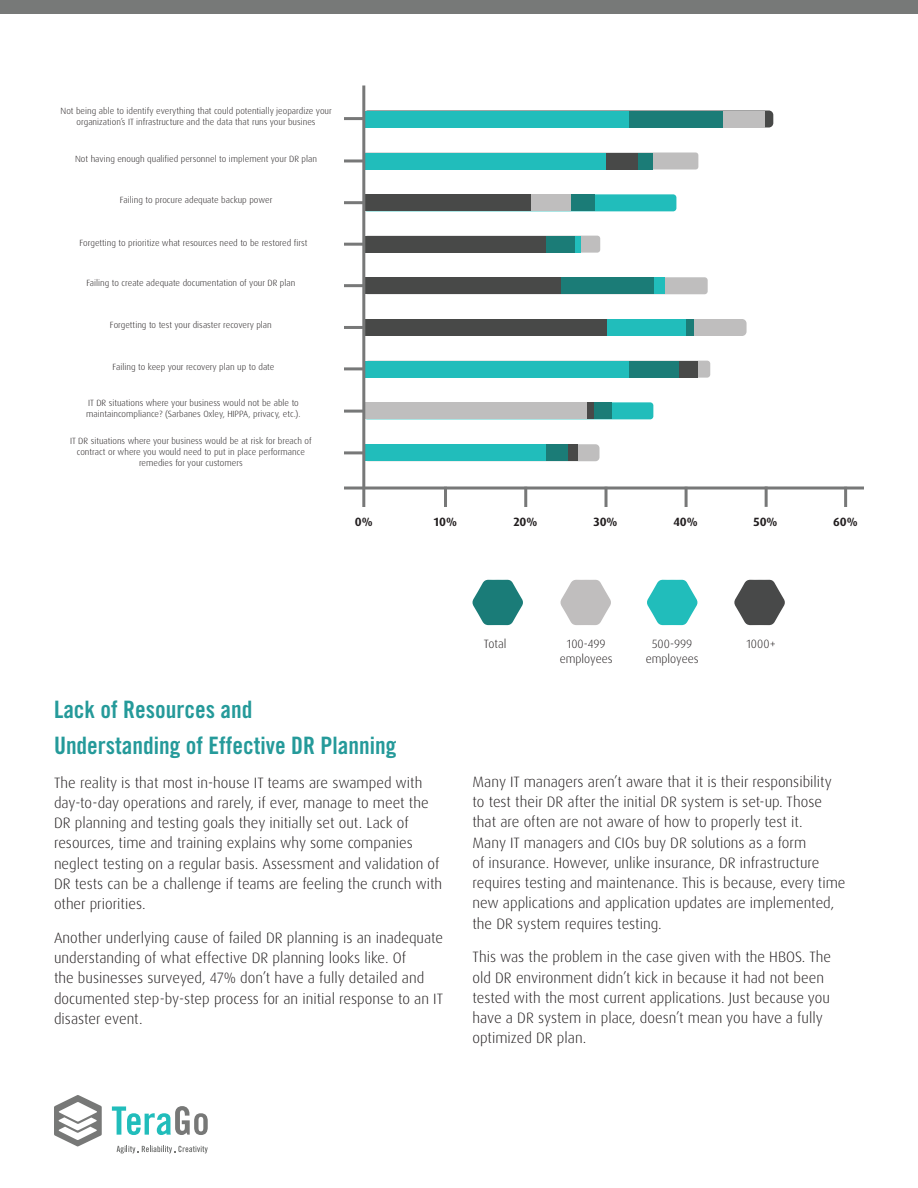
<style>
.page{position:relative;width:918px;height:1188px;background:#fff}
.page>*{position:absolute;margin:0;border:0;box-sizing:border-box;transform-origin:0 0}
.Body{font:24px/36px "Trade Gothic Bold Cond Twenty";color:#259a9a}
.Body-2{font:300 15px/20.2px "Dax Pro";color:#231f20}
.t1{font:300 12px/14.4px "Dax Pro";color:#231f20;text-align:center}
.t2{font:700 12px "Dax Pro";letter-spacing:-.005em;color:#231f20}
.t3{font:300 9px/10.8px "Dax Pro";color:#231f20;text-align:center}
</style>
<div class="page">
<svg style="left:112px;top:1106px;width:96px;height:29px"></svg>
<svg style="left:54px;top:1095px;width:48px;height:52px"></svg>
<svg style="left:117px;top:1146px;width:91px;height:7px"></svg>
<div style="left:363px;top:153px;width:335px;height:17px;background:#bfbebe;border-radius:3px"></div>
<div style="left:363px;top:153px;width:290px;height:17px;background:#1b7c77"></div>
<div style="left:363px;top:153px;width:275px;height:17px;background:#484948"></div>
<div style="left:363px;top:153px;width:243px;height:17px;background:#21bdbb"></div>
<div style="left:363px;top:111px;width:402px;height:17px;background:#bfbebe"></div>
<div style="left:363px;top:111px;width:359px;height:17px;background:#1b7c77"></div>
<div style="left:363px;top:111px;width:266px;height:17px;background:#21bdbb"></div>
<div style="left:364px;top:194px;width:312px;height:17px;background:#21bdbb;border-radius:3px"></div>
<div style="left:364px;top:194px;width:231px;height:17px;background:#1b7c77"></div>
<div style="left:364px;top:194px;width:206px;height:17px;background:#bfbebe"></div>
<div style="left:364px;top:194px;width:167px;height:17px;background:#484948"></div>
<div style="left:364px;top:236px;width:236px;height:17px;background:#bfbebe;border-radius:3px"></div>
<div style="left:364px;top:236px;width:217px;height:17px;background:#21bdbb"></div>
<div style="left:364px;top:236px;width:211px;height:17px;background:#1b7c77"></div>
<div style="left:364px;top:236px;width:182px;height:17px;background:#484948"></div>
<div style="left:365px;top:277px;width:343px;height:17px;background:#bfbebe;border-radius:3px"></div>
<div style="left:365px;top:277px;width:300px;height:17px;background:#21bdbb"></div>
<div style="left:365px;top:277px;width:288px;height:17px;background:#1b7c77"></div>
<div style="left:365px;top:277px;width:196px;height:17px;background:#484948"></div>
<div style="left:365px;top:319px;width:382px;height:17px;background:#bfbebe;border-radius:4px"></div>
<div style="left:365px;top:319px;width:328px;height:17px;background:#1b7c77"></div>
<div style="left:365px;top:319px;width:321px;height:17px;background:#21bdbb"></div>
<div style="left:365px;top:319px;width:242px;height:17px;background:#484948"></div>
<div style="left:365px;top:361px;width:345px;height:17px;background:#bfbebe;border-radius:3px"></div>
<div style="left:365px;top:361px;width:333px;height:17px;background:#484948"></div>
<div style="left:365px;top:361px;width:313px;height:17px;background:#1b7c77"></div>
<div style="left:365px;top:361px;width:264px;height:17px;background:#21bdbb"></div>
<div style="left:364px;top:402px;width:289px;height:17px;background:#21bdbb;border-radius:3px"></div>
<div style="left:364px;top:402px;width:247px;height:17px;background:#1b7c77"></div>
<div style="left:364px;top:402px;width:229px;height:17px;background:#484948"></div>
<div style="left:364px;top:402px;width:223px;height:17px;background:#bfbebe"></div>
<div style="left:364px;top:444px;width:236px;height:17px;background:#bfbebe;border-radius:4px"></div>
<div style="left:364px;top:444px;width:214px;height:17px;background:#484948"></div>
<div style="left:364px;top:444px;width:204px;height:17px;background:#1b7c77"></div>
<div style="left:364px;top:444px;width:182px;height:17px;background:#21bdbb"></div>
<hr style="left:344px;top:487px;width:520px;height:3px;background:#777878">
<hr style="left:362px;top:86px;width:3px;height:421px;background:#777878">
<hr style="left:444px;top:487px;width:3px;height:20px;background:#777878">
<hr style="left:344px;top:451px;width:20px;height:3px;background:#777878">
<hr style="left:344px;top:410px;width:20px;height:3px;background:#777878">
<hr style="left:344px;top:367px;width:20px;height:3px;background:#777878">
<hr style="left:344px;top:326px;width:20px;height:3px;background:#777878">
<hr style="left:344px;top:284px;width:20px;height:3px;background:#777878">
<hr style="left:344px;top:243px;width:20px;height:3px;background:#777878">
<hr style="left:344px;top:201px;width:20px;height:3px;background:#777878">
<hr style="left:344px;top:159px;width:20px;height:3px;background:#777878">
<hr style="left:344px;top:117px;width:20px;height:3px;background:#777878">
<hr style="left:524px;top:487px;width:3px;height:20px;background:#777878">
<hr style="left:605px;top:487px;width:3px;height:20px;background:#777878">
<hr style="left:685px;top:487px;width:3px;height:20px;background:#777878">
<hr style="left:765px;top:487px;width:3px;height:20px;background:#777878">
<hr style="left:844px;top:487px;width:3px;height:20px;background:#777878">
<svg style="left:472px;top:580px;width:51px;height:45px"></svg>
<svg style="left:560px;top:580px;width:51px;height:45px"></svg>
<svg style="left:734px;top:580px;width:51px;height:45px"></svg>
<svg style="left:647px;top:580px;width:51px;height:45px"></svg>
<div style="left:0;top:0;width:918px;height:14px;background:#777978"></div>
<p class="t3" style="left:61px;top:106px;width:273px">Not being able to identify everything that could potentially jeopardize your organization’s IT infrastructure and the data that runs your busines</p>
<p class="t3" style="left:75px;top:154px;width:243px">Not having enough qualified personnel to implement your DR plan</p>
<p class="t3" style="left:120px;top:195px;width:154px">Failing to procure adequate backup power</p>
<p class="t3" style="left:80px;top:238px;width:229px">Forgetting to prioritize what resources need to be restored first</p>
<p class="t3" style="left:86px;top:278px;width:211px">Failing to create adequate documentation of your DR plan</p>
<p class="t3" style="left:110px;top:319px;width:163px">Forgetting to test your disaster recovery plan</p>
<p class="t3" style="left:113px;top:362px;width:163px">Failing to keep your recovery plan up to date</p>
<p class="t3" style="left:86px;top:397px;width:216px;text-align:left">IT DR situations where your business would not be able to maintaincompliance? (Sarbanes Oxley, HIPPA, privacy, etc.).</p>
<p class="t3" style="left:70px;top:436px;width:243px">IT DR situations where your business would be at risk for breach of contract or where you would need to put in place performance remedies for your customers</p>
<p class="t2" style="left:355px;top:514px;width:19px">0%</p>
<p class="t2" style="left:434px;top:514px;width:25px">10%</p>
<p class="t2" style="left:514px;top:514px;width:25px">20%</p>
<p class="t2" style="left:594px;top:514px;width:26px">30%</p>
<p class="t2" style="left:673px;top:514px;width:26px">40%</p>
<p class="t2" style="left:754px;top:514px;width:26px">50%</p>
<p class="t2" style="left:833px;top:514px;width:26px">60%</p>
<p class="t1" style="left:484px;top:637px;width:24px">Total</p>
<p class="t1" style="left:560px;top:637px;width:55px">100-499 employees</p>
<p class="t1" style="left:646px;top:637px;width:55px">500-999 employees</p>
<p class="t1" style="left:746px;top:637px;width:31px">1000+</p>
<p class="Body" style="left:54px;top:691px;width:344px">Lack of Resources and<br>Understanding of Effective DR Planning</p>
<p class="Body-2" style="left:54px;top:772px;width:390px">The reality is that most in-house IT teams are swamped with day-to-day operations and rarely, if ever, manage to meet the DR planning and testing goals they initially set out. Lack of resources, time and training explains why some companies neglect testing on a regular basis. Assessment and validation of DR tests can be a challenge if teams are feeling the crunch with other priorities.</p>
<p class="Body-2" style="left:54px;top:928px;width:391px">Another underlying cause of failed DR planning is an inadequate understanding of what effective DR planning looks like. Of<br>the businesses surveyed, 47% don’t have a fully detailed and documented step-by-step process for an initial response to an IT disaster event.</p>
<p class="Body-2" style="left:472px;top:772px;width:375px">Many IT managers aren’t aware that it is their responsibility to test their DR after the initial DR system is set-up. Those that are often are not aware of how to properly test it.<br>Many IT managers and CIOs buy DR solutions as a form<br>of insurance. However, unlike insurance, DR infrastructure requires testing and maintenance. This is because, every time new applications and application updates are implemented, the DR system requires testing.</p>
<p class="Body-2" style="left:472px;top:947px;width:360px">This was the problem in the case given with the HBOS. The old DR environment didn’t kick in because it had not been tested with the most current applications. Just because you have a DR system in place, doesn’t mean you have a fully optimized DR plan.</p>
</div>
